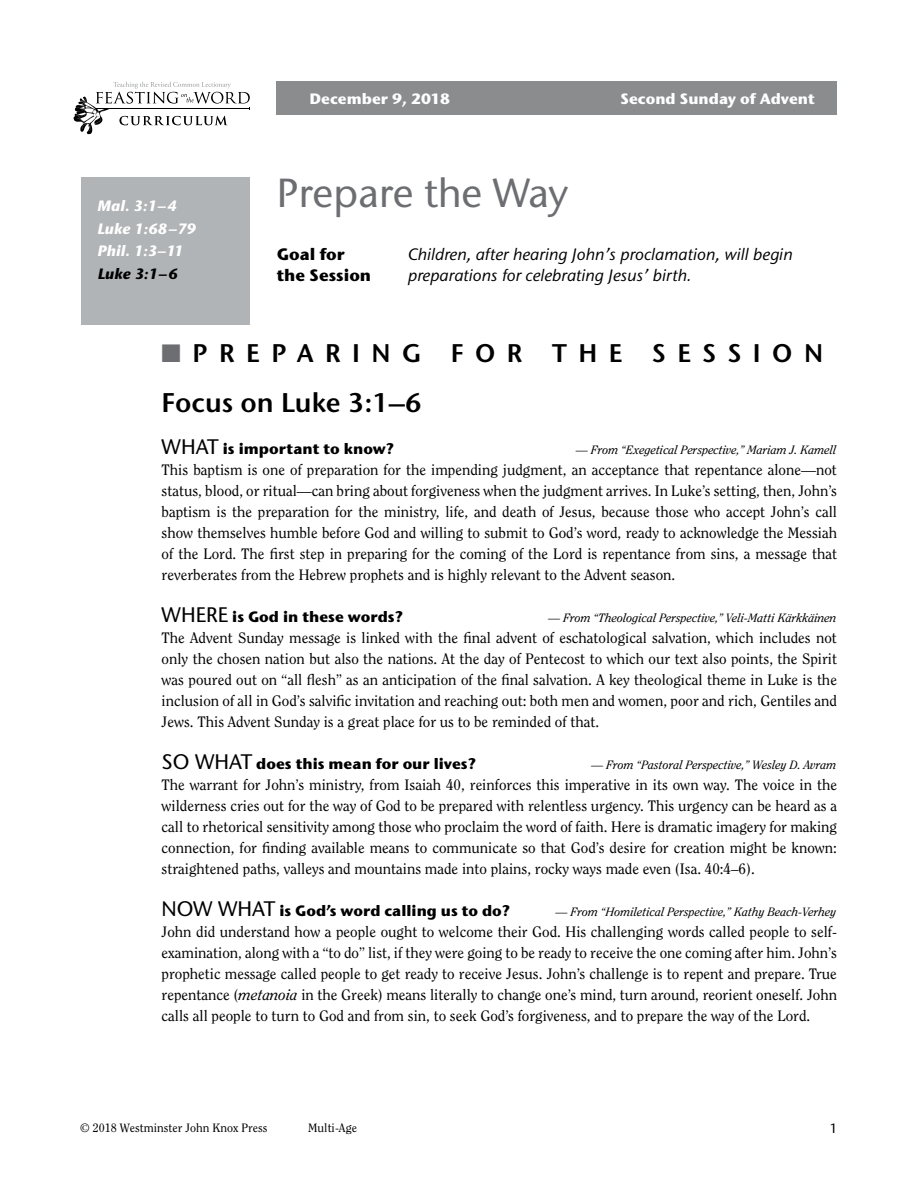
<style>
.page{position:relative;width:918px;height:1188px;background:#fff}
.page>*{position:absolute;margin:0;border:0;box-sizing:border-box;transform-origin:0 0}
.t1{font:500 40.5px "Stone Sans ITC Std";color:#6d6e71}
.t2{font:600 27px "Stone Sans ITC Std";color:#000}
.t3{font:600 25.5px "Stone Sans ITC Std";letter-spacing:.45em;color:#000}
.t4{font:italic 500 16.5px/21px "Stone Sans ITC Std";color:#000}
.t5{font:700 16.5px/21px "Stone Sans ITC Std";color:#000}
.t6{font:15px/21px "Clearface Std";color:#000;text-align:justify}
.t7{font:700 15px "Stone Sans ITC Std";color:#000}
.t8{font:700 15px "Stone Sans ITC Std";color:#fff}
.t9{font:italic 700 15px/22.5px "Stone Sans ITC Std";color:#fff}
.t10{font:italic 700 15px "Stone Sans ITC Std";color:#000}
.t11{font:500 13.5px "Stone Sans ITC Std";color:#000}
.t12{font:italic 12px "Clearface Std";color:#000}
.t13{font:12px "Clearface Std";color:#000}
.s1{color:#6d6e71}
.s2{font-weight:500;font-size:21px}
.s3{font-style:italic}
</style>
<div class="page">
<div style="left:277px;top:82px;width:560px;height:33px;background:#8a8c8e"></div>
<svg style="left:74px;top:82px;width:176px;height:52px"></svg>
<div style="left:81px;top:177px;width:169px;height:148px;background:#b1b4b6"></div>
<p class="t9" style="left:98px;top:195px;width:81px">Mal. 3:1–4</p>
<p class="t9" style="left:98px;top:217px;width:100px">Luke 1:68–79<br>Phil. 1:3–11</p>
<p class="t10" style="left:98px;top:265px;width:82px">Luke 3:1–6</p>
<p class="t8" style="left:309px;top:89px;width:142px">December 9, 2018</p>
<p class="t8" style="left:620px;top:89px;width:196px">Second Sunday of Advent</p>
<h1 class="t1" style="left:277px;top:168px;width:293px">Prepare the Way</h1>
<p class="t5" style="left:277px;top:243px;width:96px">Goal for the Session</p>
<p class="t4" style="left:408px;top:243px;width:386px">Children, after hearing John’s proclamation, will begin preparations for celebrating Jesus’ birth.</p>
<h3 class="t3" style="left:162px;top:338px;width:663px"><span class="s1">■</span>PREPARING FOR THE SESSION</h3>
<h2 class="t2" style="left:162px;top:386px;width:262px">Focus on Luke 3:1–6</h2>
<p class="t7" style="left:162px;top:439px;width:234px"><span class="s2">WHAT</span> is important to know?</p>
<p class="t12" style="left:576px;top:443px;width:262px">— From “Exegetical Perspective,” Mariam J. Kamell</p>
<p class="t6" style="left:162px;top:459px;width:677px">This baptism is one of preparation for the impending judgment, an acceptance that repentance alone—not status, blood, or ritual—can bring about forgiveness when the judgment arrives. In Luke’s setting, then, John’s baptism is the preparation for the ministry, life, and death of Jesus, because those who accept John’s call show themselves humble before God and willing to submit to God’s word, ready to acknowledge the Messiah of the Lord. The first step in preparing for the coming of the Lord is repentance from sins, a message that reverberates from the Hebrew prophets and is highly relevant to the Advent season.</p>
<p class="t7" style="left:162px;top:607px;width:243px"><span class="s2">WHERE</span> is God in these words?</p>
<p class="t12" style="left:548px;top:611px;width:290px">— From “Theological Perspective,” Veli-Matti Kärkkäinen</p>
<p class="t6" style="left:162px;top:627px;width:677px">The Advent Sunday message is linked with the final advent of eschatological salvation, which includes not only the chosen nation but also the nations. At the day of Pentecost to which our text also points, the Spirit was poured out on “all flesh” as an anticipation of the final salvation. A key theological theme in Luke is the inclusion of all in God’s salvific invitation and reaching out: both men and women, poor and rich, Gentiles and Jews. This Advent Sunday is a great place for us to be reminded of that.</p>
<p class="t7" style="left:162px;top:754px;width:316px"><span class="s2">SO WHAT</span> does this mean for our lives?</p>
<p class="t12" style="left:592px;top:758px;width:247px">— From “Pastoral Perspective,” Wesley D. Avram</p>
<p class="t6" style="left:162px;top:774px;width:677px">The warrant for John’s ministry, from Isaiah 40, reinforces this imperative in its own way. The voice in the wilderness cries out for the way of God to be prepared with relentless urgency. This urgency can be heard as a call to rhetorical sensitivity among those who proclaim the word of faith. Here is dramatic imagery for making connection, for finding available means to communicate so that God’s desire for creation might be known: straightened paths, valleys and mountains made into plains, rocky ways made even (Isa. 40:4–6).</p>
<p class="t7" style="left:162px;top:901px;width:350px"><span class="s2">NOW WHAT</span> is God’s word calling us to do?</p>
<p class="t12" style="left:556px;top:905px;width:282px">— From “Homiletical Perspective,” Kathy Beach-Verhey</p>
<p class="t6" style="left:162px;top:921px;width:677px">John did understand how a people ought to welcome their God. His challenging words called people to self&shy;examination, along with a “to do” list, if they were going to be ready to receive the one coming after him. John’s prophetic message called people to get ready to receive Jesus. John’s challenge is to repent and prepare. True repentance (<span class="s3">metanoia</span> in the Greek) means literally to change one’s mind, turn around, reorient oneself. John calls all people to turn to God and from sin, to seek God’s forgiveness, and to prepare the way of the Lord.</p>
<p class="t13" style="left:80px;top:1121px;width:189px">© 2018 Westminster John Knox Press</p>
<p class="t13" style="left:308px;top:1121px;width:50px">Multi-Age</p>
<p class="t11" style="left:830px;top:1120px;width:9px">1</p>
</div>
